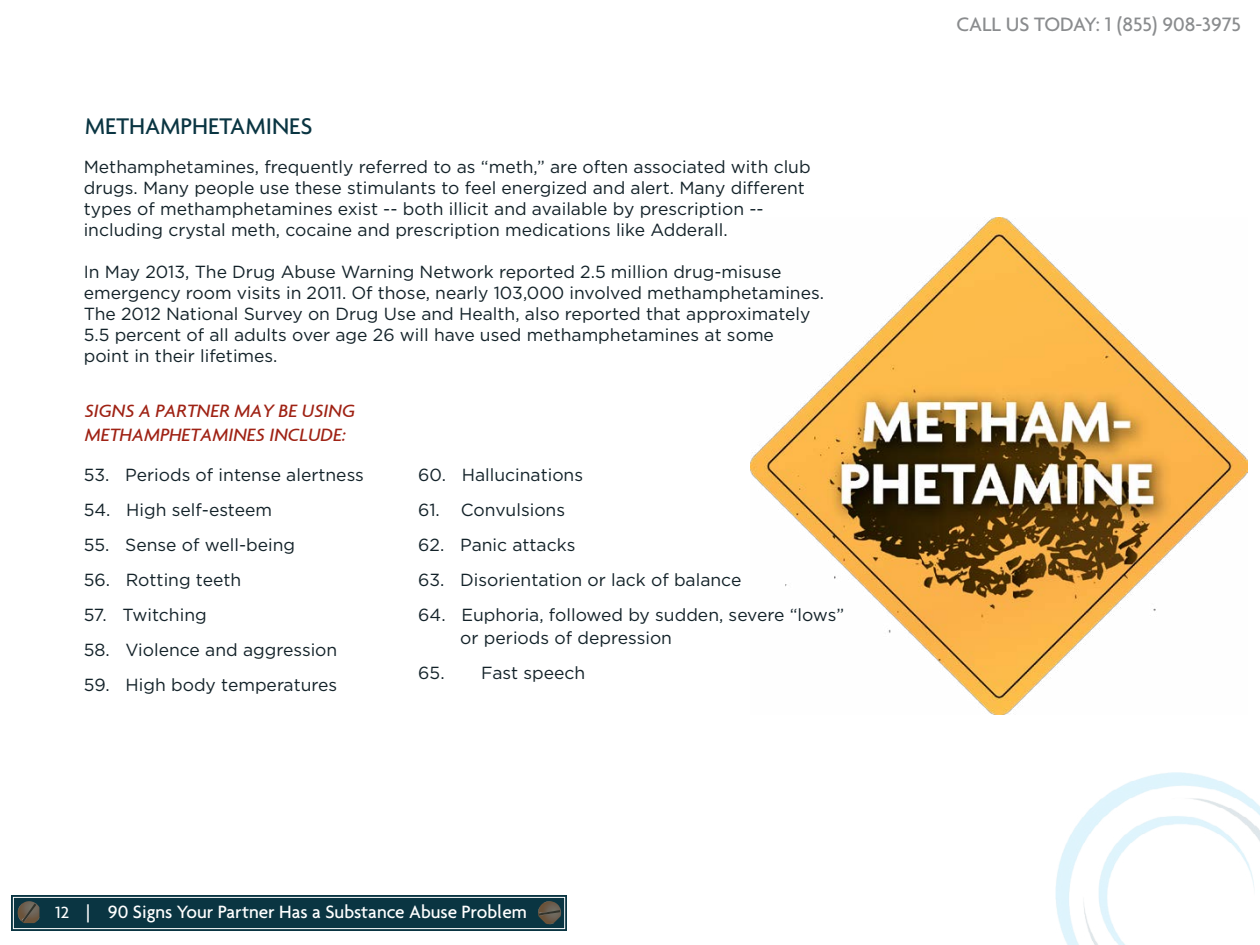
<style>
.page{position:relative;width:1260px;height:945px;background:#fff}
.page>*{position:absolute;margin:0;border:0;box-sizing:border-box;transform-origin:0 0}
.t1{font:500 24.5px "Agenda";color:#0a3542}
.t2{font:500 21px "Agenda";color:#8a8c8e}
.t3{font:italic 500 19.25px/23.1px "Agenda";color:#9f2214}
.t4{font:500 19.25px "Agenda";color:#fff}
.t5{font:17.5px/21px "Gotham";color:#132229}
.t6{font:500 17.5px "Agenda";color:#fff}
</style>
<div class="page">
<img style="left:1056px;top:772px;width:204px;height:173px">
<div style="left:11px;top:895px;width:556px;height:36px;background:#0a3542"></div>
<img style="left:22px;top:901px;width:15px;height:22px">
<svg style="left:18px;top:904px;width:21px;height:18px"></svg>
<img style="left:538px;top:908px;width:23px;height:16px">
<svg style="left:538px;top:901px;width:22px;height:15px"></svg>
<div style="left:13px;top:897px;width:552px;height:32px;border:1px solid #fff"></div>
<img style="left:751px;top:218px;width:497px;height:497px">
<h1 class="t1" style="left:85px;top:111px;width:229px">METHAMPHETAMINES</h1>
<p class="t5" style="left:84px;top:156px;width:728px">Methamphetamines, frequently referred to as “meth,” are often associated with club drugs. Many people use these stimulants to feel energized and alert. Many different types of methamphetamines exist -- both illicit and available by prescription -- including crystal meth, cocaine and prescription medications like Adderall.</p>
<p class="t5" style="left:84px;top:261px;width:742px">In May 2013, The Drug Abuse Warning Network reported 2.5 million drug-misuse emergency room visits in 2011. Of those, nearly 103,000 involved methamphetamines.<br>The 2012 National Survey on Drug Use and Health, also reported that approximately 5.5 percent of all adults over age 26 will have used methamphetamines at some<br>point in their lifetimes.</p>
<p class="t3" style="left:85px;top:399px;width:272px">SIGNS A PARTNER MAY BE USING<br>METHAMPHETAMINES INCLUDE:</p>
<p class="t5" style="left:84px;top:464px;width:282px">53. Periods of intense alertness</p>
<p class="t5" style="left:84px;top:499px;width:190px">54. High self-esteem</p>
<p class="t5" style="left:84px;top:534px;width:213px">55. Sense of well-being</p>
<p class="t5" style="left:84px;top:569px;width:159px">56. Rotting teeth</p>
<p class="t5" style="left:84px;top:604px;width:125px">57. Twitching</p>
<p class="t5" style="left:84px;top:639px;width:255px">58. Violence and aggression</p>
<p class="t5" style="left:84px;top:674px;width:255px">59. High body temperatures</p>
<p class="t5" style="left:418px;top:464px;width:166px">60. Hallucinations</p>
<p class="t5" style="left:418px;top:499px;width:148px">61. Convulsions</p>
<p class="t5" style="left:418px;top:534px;width:159px">62. Panic attacks</p>
<p class="t5" style="left:418px;top:569px;width:325px">63. Disorientation or lack of balance</p>
<p class="t5" style="left:460px;top:603px;width:385px;line-height:22.8px;text-indent:-42px">64. Euphoria, followed by sudden, severe “lows” or periods of depression</p>
<p class="t5" style="left:418px;top:661px;width:168px">65. Fast speech</p>
<p class="t6" style="left:55px;top:902px;width:16px">12</p>
<p class="t4" style="left:86px;top:900px;width:443px">| 90 Signs Your Partner Has a Substance Abuse Problem</p>
<p class="t2" style="left:956px;top:11px;width:286px">CALL US TODAY: 1 (855) 908-3975</p>
</div>
